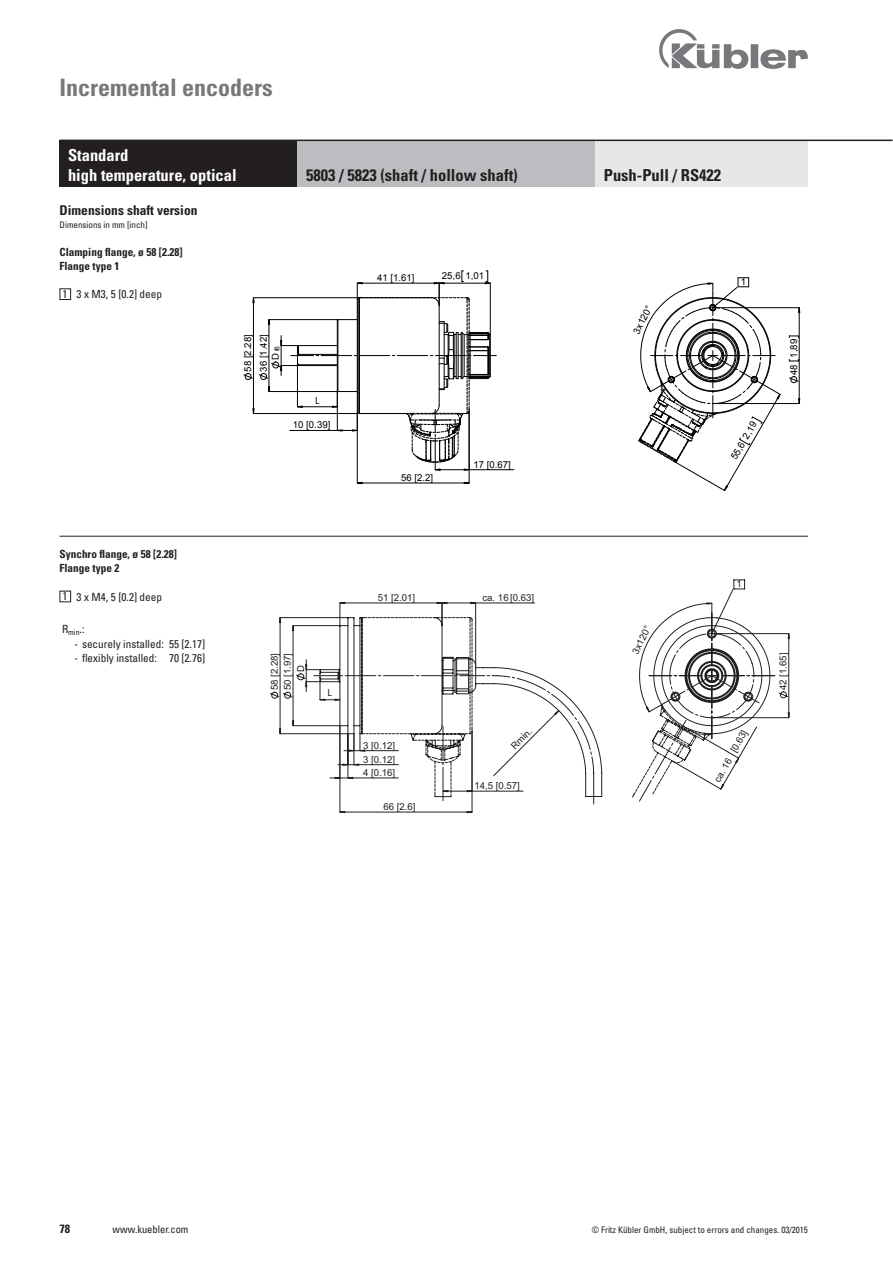
<style>
.page{position:relative;width:893px;height:1263px;background:#fff}
.page>*{position:absolute;margin:0;border:0;box-sizing:border-box;transform-origin:0 0}
.t1{font:700 condensed 24px "Univers";color:#76787b}
.t2{font:700 condensed 16.5px "Univers";color:#231f20}
.Head_weiß{font:700 condensed 16.5px "Univers";color:#fff}
.Bestellschlüssel{font:700 condensed 13.5px "Univers";color:#231f20}
.t3{font:700 condensed 12px "Univers";color:#231f20}
.Bestellschlüssel-2{font:condensed 11.25px "Univers";color:#231f20}
.Bestellschlüssel-3{font:700 condensed 11.25px "Univers";color:#231f20}
.t4{font:condensed 10.5px "Univers";color:#231f20}
.Head_weiß-2{font:condensed 9.75px "Univers LT Std";color:#231f20}
.t5{font:9.6px/14px "Arial";color:#231f20}
.t6{font:9.6px "Arial";color:#000}
.Fußnote{font:condensed 9px "Univers";color:#231f20}
.t7{font:6.6px "Arial";color:#000}
</style>
<div class="page">
<img style="left:659px;top:30px;width:149px;height:38px">
<hr style="left:60px;top:536px;width:748px;height:1px;background:#231f20">
<svg style="left:319px;top:602px;width:320px;height:202px"></svg>
<hr style="left:340px;top:603px;width:102px;height:1px;background:#231f20">
<svg style="left:340px;top:602px;width:5px;height:24px"></svg>
<svg style="left:437px;top:602px;width:10px;height:24px"></svg>
<svg style="left:639px;top:579px;width:150px;height:223px"></svg>
<hr style="left:345px;top:675px;width:31px;height:1px;background:#231f20">
<hr style="left:383px;top:675px;width:31px;height:1px;background:#231f20">
<hr style="left:422px;top:675px;width:30px;height:1px;background:#231f20">
<svg style="left:455px;top:602px;width:104px;height:174px"></svg>
<hr style="left:443px;top:767px;width:1px;height:34px;background:#231f20">
<hr style="left:443px;top:726px;width:1px;height:34px;background:#231f20">
<hr style="left:293px;top:626px;width:1px;height:100px;background:#231f20">
<hr style="left:280px;top:733px;width:68px;height:1px;background:#231f20">
<hr style="left:280px;top:617px;width:68px;height:1px;background:#231f20">
<hr style="left:280px;top:618px;width:1px;height:116px;background:#231f20">
<hr style="left:354px;top:750px;width:44px;height:1px;background:#231f20">
<hr style="left:348px;top:764px;width:50px;height:1px;background:#231f20">
<hr style="left:354px;top:734px;width:1px;height:31px;background:#231f20">
<hr style="left:348px;top:734px;width:1px;height:44px;background:#231f20">
<hr style="left:472px;top:791px;width:51px;height:1px;background:#231f20">
<hr style="left:340px;top:778px;width:58px;height:1px;background:#231f20">
<hr style="left:293px;top:625px;width:47px;height:1px;background:#231f20">
<hr style="left:293px;top:725px;width:47px;height:1px;background:#231f20">
<hr style="left:472px;top:732px;width:1px;height:80px;background:#231f20">
<hr style="left:340px;top:726px;width:1px;height:86px;background:#231f20">
<hr style="left:340px;top:812px;width:132px;height:1px;background:#231f20">
<svg style="left:344px;top:734px;width:21px;height:17px"></svg>
<svg style="left:330px;top:777px;width:10px;height:2px"></svg>
<svg style="left:443px;top:790px;width:29px;height:2px"></svg>
<svg style="left:270px;top:660px;width:73px;height:40px"></svg>
<div style="left:325px;top:688px;width:9px;height:9px;background:#fff"></div>
<svg style="left:789px;top:376px;width:9px;height:7px"></svg>
<svg style="left:789px;top:359px;width:10px;height:3px"></svg>
<svg style="left:789px;top:336px;width:10px;height:2px"></svg>
<hr style="left:713px;top:403px;width:86px;height:1px;background:#000">
<hr style="left:713px;top:307px;width:86px;height:1px;background:#000">
<hr style="left:799px;top:308px;width:1px;height:95px;background:#000">
<svg style="left:638px;top:277px;width:142px;height:214px"></svg>
<hr style="left:298px;top:365px;width:39px;height:1px;background:#000">
<hr style="left:298px;top:345px;width:39px;height:1px;background:#000">
<hr style="left:298px;top:354px;width:39px;height:1px;background:#000">
<hr style="left:298px;top:364px;width:39px;height:1px;background:#000">
<hr style="left:321px;top:355px;width:31px;height:1px;background:#000">
<hr style="left:357px;top:483px;width:112px;height:1px;background:#000">
<hr style="left:297px;top:364px;width:1px;height:43px;background:#000">
<hr style="left:297px;top:406px;width:40px;height:1px;background:#000">
<hr style="left:269px;top:320px;width:1px;height:71px;background:#000">
<hr style="left:269px;top:319px;width:69px;height:1px;background:#000">
<hr style="left:269px;top:391px;width:69px;height:1px;background:#000">
<hr style="left:253px;top:297px;width:105px;height:1px;background:#000">
<hr style="left:253px;top:413px;width:105px;height:1px;background:#000">
<svg style="left:243px;top:373px;width:10px;height:7px"></svg>
<hr style="left:253px;top:298px;width:1px;height:115px;background:#000">
<hr style="left:290px;top:430px;width:47px;height:1px;background:#000">
<hr style="left:469px;top:411px;width:1px;height:72px;background:#000">
<hr style="left:357px;top:413px;width:1px;height:70px;background:#000">
<hr style="left:469px;top:469px;width:45px;height:1px;background:#000">
<svg style="left:259px;top:336px;width:60px;height:44px"></svg>
<svg style="left:332px;top:271px;width:164px;height:200px"></svg>
<div style="left:60px;top:288px;width:11px;height:12px;border:1px solid #231f20"></div>
<div style="left:60px;top:591px;width:11px;height:11px;border:1px solid #231f20"></div>
<div style="left:595px;top:140px;width:213px;height:47px;background:#e6e7e9"></div>
<div style="left:60px;top:140px;width:238px;height:47px;background:#231f20"></div>
<div style="left:298px;top:140px;width:297px;height:47px;background:#bcbdc0"></div>
<hr style="left:60px;top:140px;width:832px;height:1px;background:#231f20">
<p class="t1" style="left:60px;top:72px;width:215px">Incremental encoders</p>
<p class="Head_weiß" style="left:68px;top:145px;width:62px">Standard</p>
<p class="Head_weiß" style="left:68px;top:165px;width:170px">high temperature, optical</p>
<p class="t2" style="left:306px;top:165px;width:213px">5803 / 5823 (shaft / hollow shaft)</p>
<p class="Bestellschlüssel" style="left:60px;top:202px;width:139px">Dimensions shaft version</p>
<p class="Fußnote" style="left:60px;top:219px;width:89px">Dimensions in mm [inch]</p>
<p class="Bestellschlüssel-3" style="left:60px;top:245px;width:125px">Clamping flange, ø 58 [2.28]</p>
<p class="Bestellschlüssel-3" style="left:60px;top:259px;width:61px">Flange type 1</p>
<p class="Bestellschlüssel-2" style="left:62px;top:287px;width:6px">1</p>
<p class="Bestellschlüssel-2" style="left:77px;top:287px;width:87px">3 x M3, 5 [0.2] deep</p>
<p class="Bestellschlüssel-3" style="left:60px;top:547px;width:119px">Synchro flange, ø 58 [2.28]</p>
<p class="Bestellschlüssel-3" style="left:60px;top:561px;width:61px">Flange type 2</p>
<p class="Bestellschlüssel-2" style="left:62px;top:589px;width:6px">1</p>
<p class="Bestellschlüssel-2" style="left:77px;top:589px;width:87px">3 x M4, 5 [0.2] deep</p>
<p class="Bestellschlüssel-2" style="left:62px;top:622px;width:24px">R<sub>min</sub>.:</p>
<p class="Bestellschlüssel-2" style="left:75px;top:636px;width:132px">- securely installed: 55 [2.17]</p>
<p class="Bestellschlüssel-2" style="left:75px;top:651px;width:132px">- flexibly installed: 70 [2.76]</p>
<p class="t6" style="left:242px;top:372px;width:39px;rotate:-90deg">58 [2.28]</p>
<p class="t6" style="left:257px;top:372px;width:39px;rotate:-90deg">36 [1.42]</p>
<p class="t7" style="left:273px;top:351px;width:7px;rotate:-90deg">f6</p>
<p class="t6" style="left:269px;top:360px;width:8px;rotate:-90deg">D</p>
<p class="Head_weiß-2" style="left:315px;top:394px;width:6px">L</p>
<p class="t6" style="left:313px;top:395px;width:8px">X</p>
<p class="t6" style="left:293px;top:419px;width:39px">10 [0.39]</p>
<p class="t6" style="left:377px;top:271px;width:39px">41 [1.61]</p>
<p class="t6" style="left:442px;top:270px;width:44px">25,6 1,01</p>
<p class="t6" style="left:401px;top:471px;width:34px">56 [2.2]</p>
<p class="t6" style="left:473px;top:458px;width:39px">17 [0.67]</p>
<p class="t5" style="left:281px;top:690px;width:39px;rotate:-90deg">50 [1.97]</p>
<p class="t5" style="left:268px;top:690px;width:39px;rotate:-90deg">58 [2.28]</p>
<p class="t5" style="left:294px;top:672px;width:8px;rotate:-90deg">D</p>
<p class="Head_weiß-2" style="left:328px;top:687px;width:6px">L</p>
<p class="t5" style="left:327px;top:687px;width:8px">X</p>
<p class="t5" style="left:378px;top:591px;width:39px">51 [2.01]</p>
<p class="t5" style="left:363px;top:738px;width:34px">3 [0.12]<br>3 [0.12]</p>
<p class="t5" style="left:363px;top:766px;width:34px">4 [0.16]</p>
<p class="t5" style="left:384px;top:800px;width:34px">66 [2.6]</p>
<p class="t5" style="left:482px;top:591px;width:53px">ca. 16 [0.63]</p>
<p class="t5" style="left:508px;top:742px;width:27px;rotate:-45deg">Rmin.</p>
<p class="t5" style="left:474px;top:779px;width:47px">14,5 [0.57]</p>
<p class="t2" style="left:604px;top:165px;width:119px">Push-Pull / RS422</p>
<p class="t6" style="left:630px;top:330px;width:31px;rotate:-63deg">3x120°</p>
<p class="t6" style="left:741px;top:276px;width:7px">1</p>
<p class="t6" style="left:728px;top:456px;width:44px;rotate:-60deg">55,6 2,19</p>
<p class="t6" style="left:787px;top:375px;width:37px;rotate:-90deg">48 1,89</p>
<p class="t5" style="left:629px;top:650px;width:31px;rotate:-63deg">3x120°</p>
<p class="t5" style="left:736px;top:577px;width:7px">1</p>
<p class="t5" style="left:710px;top:777px;width:59px;rotate:-60deg">ca. 16 [0.63]</p>
<p class="t5" style="left:776px;top:690px;width:39px;rotate:-90deg">42 [1.65]</p>
<p class="t3" style="left:60px;top:1221px;width:12px">78</p>
<p class="t4" style="left:113px;top:1223px;width:77px">www.kuebler.com</p>
<p class="Fußnote" style="left:592px;top:1224px;width:218px">© Fritz Kübler GmbH, subject to errors and changes. 03/2015</p>
</div>
